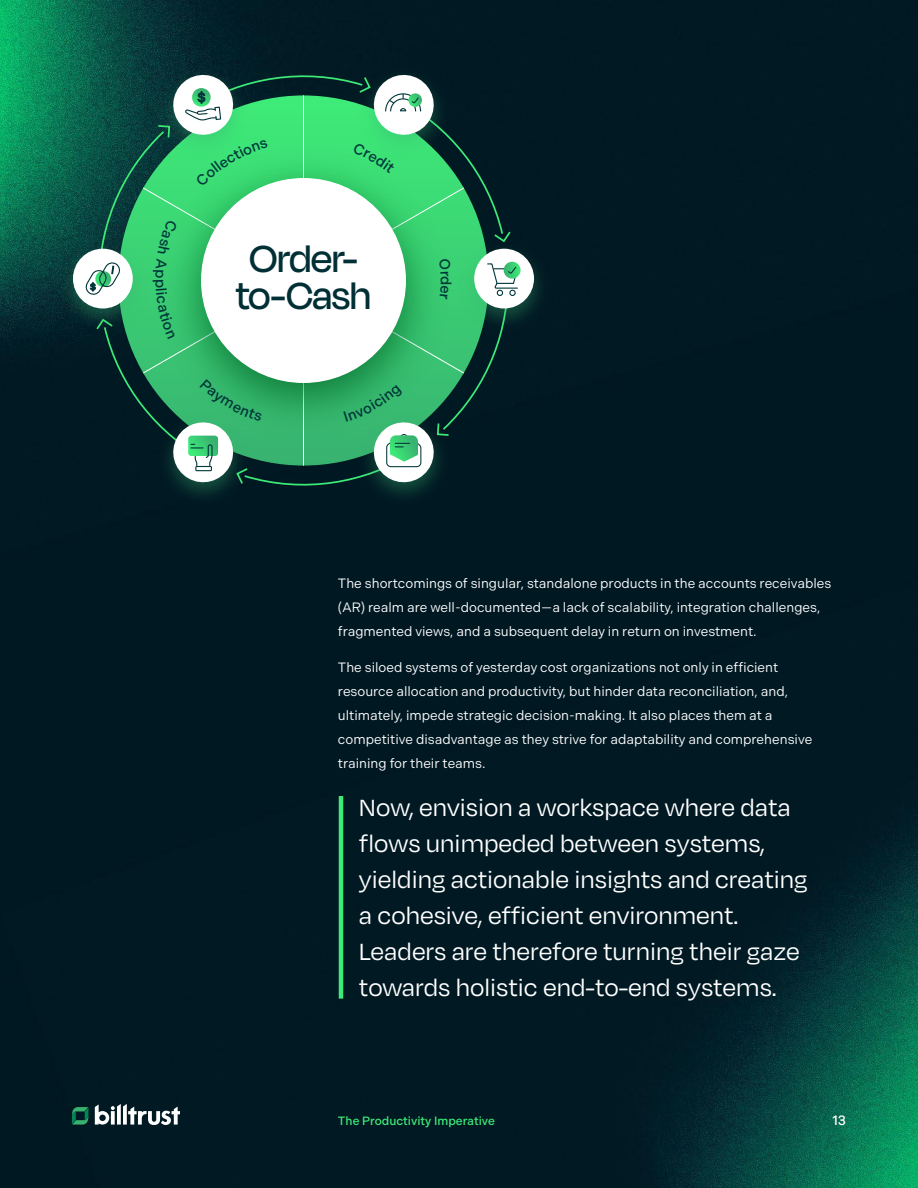
<style>
.page{position:relative;width:918px;height:1188px;background:#fff}
.page>*{position:absolute;margin:0;border:0;box-sizing:border-box;transform-origin:0 0}
.t1{font:500 43.35px/37.3px "Degular Display";letter-spacing:-.01em;color:#002f35;text-align:center}
.t2{font:27px/36px "Degular";color:#fff}
.t3{font:500 14.7px "Indivisible";color:#00373a}
.t4{font:13.5px/24px "Indivisible";color:#fff}
.t5{font:500 13.5px "Indivisible";color:#fff}
.t6{font:500 12px "Indivisible";color:#3deb78}
</style>
<div class="page">
<img style="left:0;top:0;width:918px;height:1188px">
<svg style="left:72px;top:1107px;width:16px;height:18px"></svg>
<svg style="left:95px;top:1104px;width:85px;height:21px"></svg>
<hr style="left:339px;top:796px;width:4px;height:203px;background:#3deb78">
<img style="left:351px;top:59px;width:106px;height:8px">
<div style="left:351px;top:494px;width:106px;height:19px;background:#001822"></div>
<div style="left:150px;top:494px;width:106px;height:19px;background:#001822"></div>
<img style="left:50px;top:233px;width:35px;height:107px">
<div style="left:73px;top:249px;width:60px;height:59px;background:#fff;border-radius:50%"></div>
<img style="left:150px;top:59px;width:106px;height:8px">
<img style="left:519px;top:233px;width:38px;height:107px">
<div style="left:474px;top:249px;width:60px;height:59px;background:#fff;border-radius:50%"></div>
<svg style="left:504px;top:262px;width:17px;height:17px"></svg>
<svg style="left:85px;top:67px;width:434px;height:427px"></svg>
<h1 class="t1" style="left:236px;top:239px;width:137px">Order&shy;to-Cash</h1>
<p class="t3" style="left:454px;top:276px;width:11px;rotate:90deg">d</p>
<p class="t4" style="left:338px;top:571px;width:495px">The shortcomings of singular, standalone products in the accounts receivables (AR) realm are well-documented—a lack of scalability, integration challenges, fragmented views, and a subsequent delay in return on investment.</p>
<p class="t4" style="left:338px;top:655px;width:476px">The siloed systems of yesterday cost organizations not only in efficient resource allocation and productivity, but hinder data reconciliation, and, ultimately, impede strategic decision-making. It also places them at a competitive disadvantage as they strive for adaptability and comprehensive training for their teams.</p>
<h2 class="t2" style="left:359px;top:788px;width:450px">Now, envision a workspace where data flows unimpeded between systems, yielding actionable insights and creating a cohesive, efficient environment.<br>Leaders are therefore turning their gaze towards holistic end-to-end systems.</h2>
<p class="t6" style="left:338px;top:1114px;width:158px">The Productivity Imperative</p>
<p class="t5" style="left:832px;top:1113px;width:15px">13</p>
</div>
